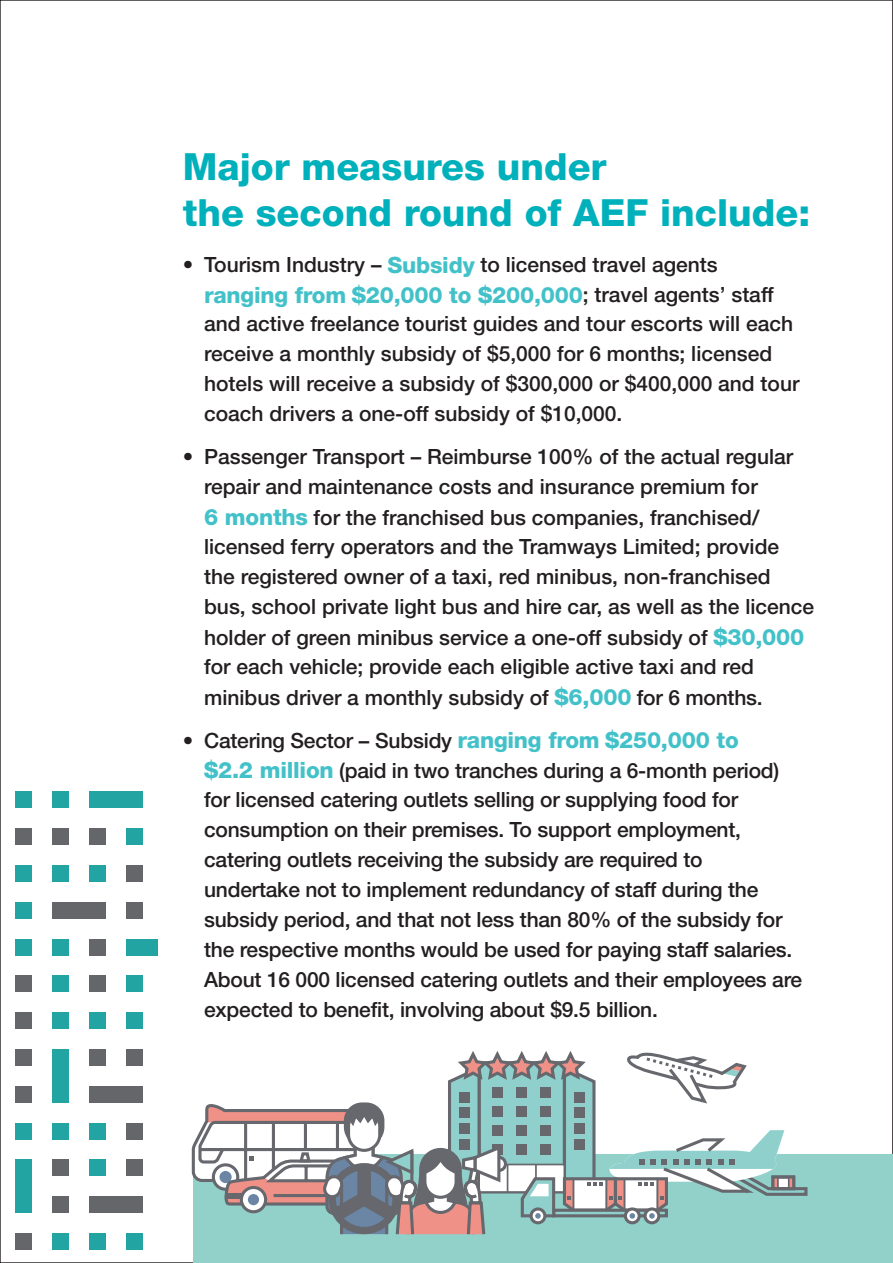
<style>
.page{position:relative;width:893px;height:1263px;background:#fff}
.page>*{position:absolute;margin:0;border:0;box-sizing:border-box;transform-origin:0 0}
.t1{font:800 37.5px/46.2px "Helvetica Neue LT Std";color:#00b0bb}
.t2{font:800 22.5px "Helvetica Neue LT Std";letter-spacing:-.01em;color:#42c1c9}
.t3{font:500 21px/29.8px "Helvetica Neue LT Std";color:#231f20}
.s1{font-weight:800;font-size:22.5px;color:#42c1c9}
.s2{font-weight:500;font-size:21px;color:#231f20}
</style>
<div class="page">
<div style="left:16px;top:792px;width:16px;height:16px;background:#22a4a3"></div>
<div style="left:52px;top:792px;width:17px;height:16px;background:#22a4a3"></div>
<div style="left:89px;top:792px;width:53px;height:16px;background:#22a4a3"></div>
<div style="left:16px;top:828px;width:16px;height:17px;background:#656669"></div>
<div style="left:52px;top:828px;width:17px;height:17px;background:#656669"></div>
<div style="left:89px;top:828px;width:17px;height:17px;background:#656669"></div>
<div style="left:126px;top:828px;width:16px;height:17px;background:#22a4a3"></div>
<div style="left:16px;top:865px;width:16px;height:17px;background:#22a4a3"></div>
<div style="left:52px;top:865px;width:17px;height:17px;background:#22a4a3"></div>
<div style="left:89px;top:865px;width:17px;height:17px;background:#22a4a3"></div>
<div style="left:126px;top:865px;width:16px;height:17px;background:#656669"></div>
<div style="left:16px;top:902px;width:16px;height:16px;background:#22a4a3"></div>
<div style="left:52px;top:902px;width:54px;height:16px;background:#656669"></div>
<div style="left:126px;top:902px;width:16px;height:16px;background:#656669"></div>
<div style="left:16px;top:939px;width:16px;height:16px;background:#22a4a3"></div>
<div style="left:52px;top:939px;width:17px;height:16px;background:#22a4a3"></div>
<div style="left:89px;top:939px;width:17px;height:16px;background:#656669"></div>
<div style="left:126px;top:939px;width:31px;height:16px;background:#22a4a3"></div>
<div style="left:16px;top:976px;width:16px;height:16px;background:#656669"></div>
<div style="left:52px;top:976px;width:17px;height:16px;background:#22a4a3"></div>
<div style="left:89px;top:976px;width:17px;height:16px;background:#656669"></div>
<div style="left:126px;top:976px;width:16px;height:16px;background:#22a4a3"></div>
<div style="left:16px;top:1012px;width:16px;height:17px;background:#656669"></div>
<div style="left:52px;top:1012px;width:17px;height:17px;background:#22a4a3"></div>
<div style="left:89px;top:1012px;width:17px;height:17px;background:#22a4a3"></div>
<div style="left:126px;top:1012px;width:16px;height:17px;background:#22a4a3"></div>
<div style="left:16px;top:1049px;width:16px;height:17px;background:#656669"></div>
<div style="left:52px;top:1049px;width:17px;height:53px;background:#22a4a3"></div>
<div style="left:89px;top:1049px;width:17px;height:17px;background:#656669"></div>
<div style="left:126px;top:1049px;width:16px;height:17px;background:#656669"></div>
<div style="left:16px;top:1086px;width:16px;height:16px;background:#656669"></div>
<div style="left:89px;top:1086px;width:53px;height:16px;background:#656669"></div>
<div style="left:16px;top:1123px;width:16px;height:16px;background:#22a4a3"></div>
<div style="left:52px;top:1123px;width:17px;height:16px;background:#22a4a3"></div>
<div style="left:89px;top:1123px;width:17px;height:16px;background:#22a4a3"></div>
<div style="left:126px;top:1123px;width:16px;height:16px;background:#656669"></div>
<div style="left:16px;top:1160px;width:16px;height:53px;background:#22a4a3"></div>
<div style="left:52px;top:1160px;width:17px;height:16px;background:#656669"></div>
<div style="left:89px;top:1160px;width:17px;height:16px;background:#22a4a3"></div>
<div style="left:126px;top:1160px;width:16px;height:16px;background:#656669"></div>
<div style="left:52px;top:1196px;width:17px;height:17px;background:#656669"></div>
<div style="left:89px;top:1196px;width:53px;height:17px;background:#656669"></div>
<div style="left:16px;top:1233px;width:16px;height:17px;background:#656669"></div>
<div style="left:52px;top:1233px;width:17px;height:17px;background:#22a4a3"></div>
<div style="left:89px;top:1233px;width:17px;height:17px;background:#22a4a3"></div>
<div style="left:126px;top:1233px;width:16px;height:17px;background:#22a4a3"></div>
<svg style="left:892px;top:0;width:1px;height:1154px"></svg>
<div style="left:193px;top:1154px;width:700px;height:109px;background:#91d1ca"></div>
<svg style="left:191px;top:1051px;width:617px;height:184px"></svg>
<h1 class="t1" style="left:183px;top:143px;width:629px">Major measures under<br>the second round of AEF include:</h1>
<p class="t3" style="left:183px;top:250px;width:536px">• Tourism Industry – <span class="s1">Subsidy</span> to licensed travel agents</p>
<p class="t2" style="left:204px;top:281px;width:571px">ranging from $20,000 to $200,000<span class="s2">; travel agents’ staff</span></p>
<p class="t3" style="left:204px;top:309px;width:597px">and active freelance tourist guides and tour escorts will each receive a monthly subsidy of $5,000 for 6 months; licensed hotels will receive a subsidy of $300,000 or $400,000 and tour coach drivers a one-off subsidy of $10,000.</p>
<p class="t3" style="left:204px;top:441px;width:612px;text-indent:-21px">• Passenger Transport – Reimburse 100% of the actual regular repair and maintenance costs and insurance premium for<br><span class="s1">6 months</span> for the franchised bus companies, franchised/ licensed ferry operators and the Tramways Limited; provide the registered owner of a taxi, red minibus, non-franchised bus, school private light bus and hire car, as well as the licence holder of green minibus service a one-off subsidy of <span class="s1">$30,000 </span>for each vehicle; provide each eligible active taxi and red minibus driver a monthly subsidy of <span class="s1">$6,000</span> for 6 months.</p>
<p class="t3" style="left:204px;top:725px;width:600px;text-indent:-21px">• Catering Sector – Subsidy <span class="s1">ranging from $250,000 to<br>$2.2 million</span> (paid in two tranches during a 6-month period) for licensed catering outlets selling or supplying food for consumption on their premises. To support employment, catering outlets receiving the subsidy are required to undertake not to implement redundancy of staff during the subsidy period, and that not less than 80% of the subsidy for the respective months would be used for paying staff salaries.<br>About 16 000 licensed catering outlets and their employees are expected to benefit, involving about $9.5 billion.</p>
</div>
